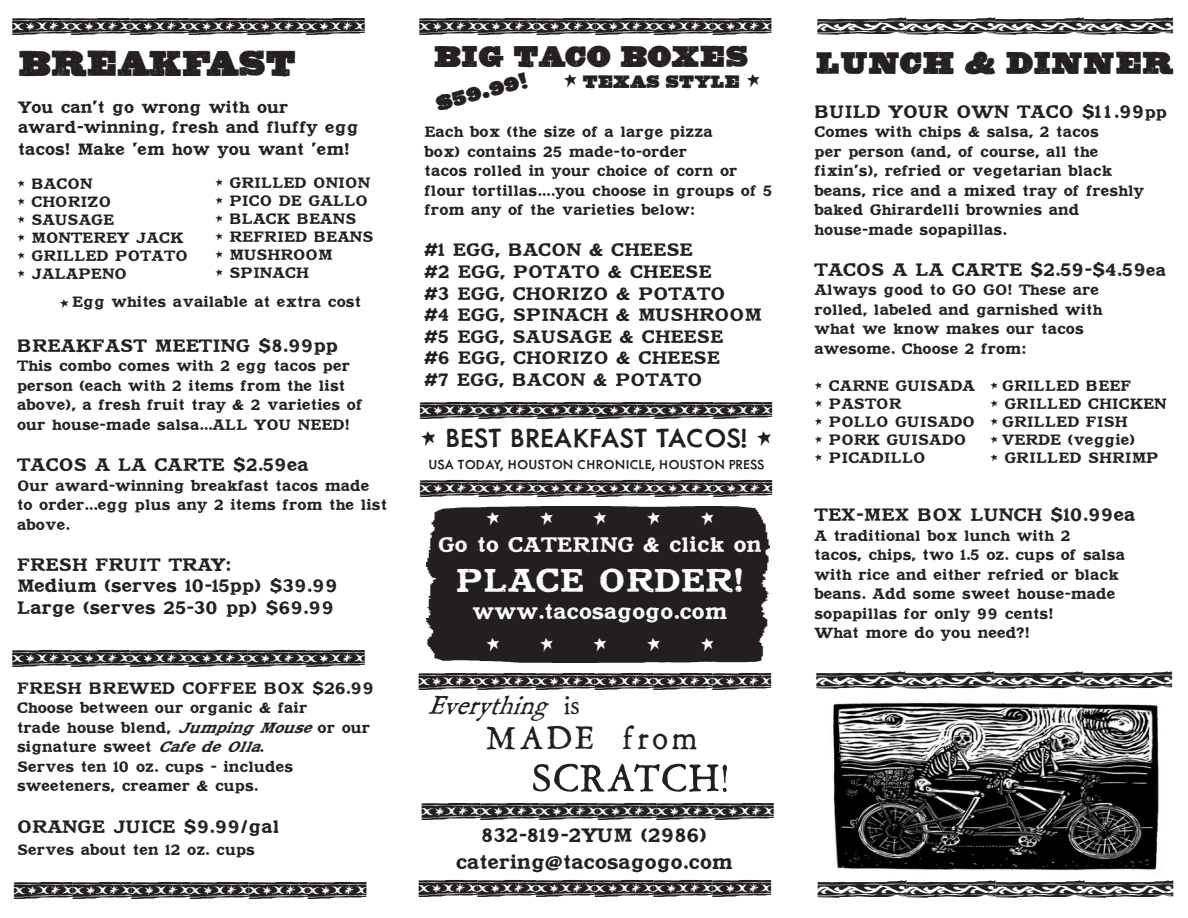
<style>
.page{position:relative;width:1188px;height:918px;background:#fff}
.page>*{position:absolute;margin:0;border:0;box-sizing:border-box;transform-origin:0 0}
.t1{font:54px "Grit Primer";letter-spacing:.035em;color:#231f20}
.t2{font:45px "Grit Primer";letter-spacing:.07em;color:#231f20}
.t3{font:italic 36px "Grit Primer";color:#231f20}
.t4{font:36px "BOJOPRINT";color:#231f20}
.t5{font:33px "RENAREGULAR";color:#fff}
.t6{font:31.5px "BOJOPRINT";color:#231f20}
.t7{font:500 30px "Metallophile Sp 8";color:#231f20}
.t8{font:30px "BOJOPRINT";color:#231f20}
.t9{font:27px "Turkey Sandwich";color:#fff}
.t10{font:25.5px "Fsornaments 1";color:#231f20}
.t11{font:21px "RENAREGULAR";color:#fff}
.t12{font:21px "BOJOPRINT";color:#231f20}
.t13{font:19.5px "RENAREGULAR";color:#231f20}
.t14{font:18px "RENAREGULAR";color:#231f20}
.t15{font:18px "BOJOPRINT";color:#231f20}
.t16{font:16.5px/19.8px "RENAREGULAR";color:#231f20}
.t17{font:15px/19.5px "RENAREGULAR";color:#231f20}
.t18{font:500 15px "Metallophile Sp 8";color:#231f20}
.s1{font-family:"Turkey Sandwich"}
.s2{font-family:"Turkey Sandwich";font-size:18px}
.s3{font-style:italic}
.s4{font-family:"Turkey Sandwich";font-size:27px}
.s5{font-family:"Turkey Sandwich";font-weight:400}
.s6{font-style:normal}
.s7{font-size:16.5px}
</style>
<div class="page">
<img style="left:830px;top:702px;width:330px;height:169px">
<div style="left:426px;top:506px;width:344px;height:157px;background:#231f20"></div>
<h3 class="t10" style="left:13px;top:16px;width:354px">▼▼▼▼▼▼</h3>
<p class="t4" style="left:20px;top:35px;width:279px">BREAKFAST</p>
<p class="t16" style="left:18px;top:98px;width:342px">You can't go wrong with our award-winning, fresh and fluffy egg</p>
<p class="t16" style="left:18px;top:139px;width:333px">tacos! Make 'em how you want 'em!</p>
<p class="t17" style="left:215px;top:173px;width:157px"><span class="s1">*</span> GRILLED ONION</p>
<p class="t17" style="left:215px;top:191px;width:154px"><span class="s1">*</span> PICO DE GALLO</p>
<p class="t17" style="left:215px;top:209px;width:143px"><span class="s1">*</span> BLACK BEANS</p>
<p class="t17" style="left:215px;top:227px;width:160px"><span class="s1">*</span> REFRIED BEANS</p>
<p class="t17" style="left:215px;top:245px;width:119px"><span class="s1">*</span> MUSHROOM</p>
<p class="t17" style="left:215px;top:263px;width:95px"><span class="s1">*</span> SPINACH</p>
<p class="t17" style="left:17px;top:174px;width:77px"><span class="s1">*</span> BACON</p>
<p class="t17" style="left:17px;top:192px;width:96px"><span class="s1">*</span> CHORIZO</p>
<p class="t17" style="left:17px;top:210px;width:99px"><span class="s1">*</span> SAUSAGE</p>
<p class="t17" style="left:17px;top:228px;width:168px"><span class="s1">*</span> MONTEREY JACK</p>
<p class="t17" style="left:17px;top:246px;width:172px"><span class="s1">*</span> GRILLED POTATO</p>
<p class="t17" style="left:17px;top:264px;width:111px"><span class="s1">*</span> JALAPENO</p>
<p class="t17" style="left:59px;top:292px;width:303px"><span class="s2">*</span> Egg whites available at extra cost</p>
<p class="t14" style="left:17px;top:335px;width:323px">BREAKFAST MEETING $8.99pp</p>
<p class="t17" style="left:17px;top:356px;width:347px">This combo comes with 2 egg tacos per person (each with 2 items from the list above), a fresh fruit tray &amp; 2 varieties of our house-made salsa...ALL YOU NEED!</p>
<p class="t14" style="left:17px;top:454px;width:293px">TACOS A LA CARTE $2.59ea</p>
<p class="t17" style="left:17px;top:475px;width:372px">Our award-winning breakfast tacos made to order...egg plus any 2 items from the list above.</p>
<p class="t14" style="left:17px;top:553px;width:215px">FRESH FRUIT TRAY:</p>
<p class="t14" style="left:17px;top:575px;width:322px">Medium (serves 10-15pp) $39.99</p>
<p class="t14" style="left:17px;top:597px;width:319px">Large (serves 25-30 pp) $69.99</p>
<h3 class="t10" style="left:13px;top:647px;width:354px">▼▼▼▼▼▼</h3>
<p class="t16" style="left:17px;top:678px;width:359px">FRESH BREWED COFFEE BOX $26.99</p>
<p class="t17" style="left:17px;top:698px;width:355px">Choose between our organic &amp; fair<br>trade house blend, <span class="s3">JumpingMouse</span>or our signature sweet <span class="s3">CafedeOlla</span>.<br>Serves ten 10 oz. cups - includes sweeteners, creamer &amp; cups.</p>
<p class="t14" style="left:17px;top:815px;width:264px">ORANGE JUICE $9.99/gal</p>
<p class="t17" style="left:17px;top:840px;width:240px">Serves about ten 12 oz. cups</p>
<h3 class="t10" style="left:14px;top:880px;width:354px">▼▼▼▼▼▼</h3>
<h3 class="t10" style="left:419px;top:16px;width:354px">▼▼▼▼▼▼</h3>
<p class="t8" style="left:435px;top:33px;width:316px">BIG TACO BOXES</p>
<p class="t15" style="left:563px;top:68px;width:198px"><span class="s4">*</span> TEXAS STYLE <span class="s4">*</span></p>
<p class="t17" style="left:424px;top:122px;width:349px">Each box (the size of a large pizza<br>box) contains 25 made-to-order<br>tacos rolled in your choice of corn or flour tortillas....you choose in groups of 5 from any of the varieties below:</p>
<p class="t14" style="left:424px;top:239px;width:270px">#1 EGG, BACON &amp; CHEESE</p>
<p class="t14" style="left:424px;top:261px;width:289px">#2 EGG, POTATO &amp; CHEESE</p>
<p class="t14" style="left:424px;top:282px;width:303px">#3 EGG, CHORIZO &amp; POTATO</p>
<p class="t14" style="left:424px;top:304px;width:339px">#4 EGG, SPINACH &amp; MUSHROOM</p>
<p class="t14" style="left:424px;top:326px;width:300px">#5 EGG, SAUSAGE &amp; CHEESE</p>
<p class="t14" style="left:424px;top:347px;width:297px">#6 EGG, CHORIZO &amp; CHEESE</p>
<p class="t14" style="left:424px;top:369px;width:280px">#7 EGG, BACON &amp; POTATO</p>
<p class="t12" style="left:432px;top:88px;width:95px;rotate:-15deg">$59.99!</p>
<h3 class="t10" style="left:420px;top:399px;width:354px">▼▼▼▼▼▼</h3>
<p class="t7" style="left:421px;top:420px;width:353px"><span class="s5">*</span> BEST BREAKFAST TACOS! <span class="s5">*</span></p>
<p class="t18" style="left:429px;top:456px;width:337px">USA TODAY, HOUSTON CHRONICLE, HOUSTON PRESS</p>
<h3 class="t10" style="left:420px;top:478px;width:354px">▼▼▼▼▼▼</h3>
<p class="t9" style="left:486px;top:507px;width:69px">* *</p>
<p class="t9" style="left:593px;top:507px;width:69px">* *</p>
<p class="t9" style="left:700px;top:507px;width:16px">*</p>
<p class="t11" style="left:438px;top:532px;width:325px">Go to CATERING &amp; click on</p>
<p class="t5" style="left:456px;top:560px;width:290px">PLACE ORDER!</p>
<p class="t11" style="left:473px;top:599px;width:256px">www.tacosagogo.com</p>
<p class="t9" style="left:486px;top:633px;width:69px">* *</p>
<p class="t9" style="left:593px;top:633px;width:69px">* *</p>
<p class="t9" style="left:700px;top:633px;width:16px">*</p>
<h3 class="t10" style="left:419px;top:670px;width:354px">▼▼▼▼▼▼</h3>
<p class="t3" style="left:429px;top:681px;width:153px">Everything <span class="s6">i s</span></p>
<p class="t2" style="left:488px;top:708px;width:212px">MADE from</p>
<p class="t1" style="left:533px;top:742px;width:198px">SCRATCH!</p>
<h3 class="t10" style="left:422px;top:800px;width:354px">▼▼▼▼▼▼</h3>
<p class="t13" style="left:481px;top:824px;width:227px">832-819-2YUM (2986)</p>
<h3 class="t10" style="left:419px;top:877px;width:354px">▼▼▼▼▼▼</h3>
<p class="t13" style="left:456px;top:851px;width:279px">catering@tacosagogo.com</p>
<p class="t6" style="left:817px;top:38px;width:358px">LUNCH &amp; DINNER</p>
<p class="t14" style="left:814px;top:101px;width:354px">BUILD YOUR OWN TACO $1 1 .99<span class="s7">pp</span></p>
<p class="t17" style="left:814px;top:122px;width:331px">Comes with chips &amp; salsa, 2 tacos<br>per person (and, of course, all the fixin's), refried or vegetarian black beans, rice and a mixed tray of freshly baked Ghirardelli brownies and house-made sopapillas.</p>
<p class="t14" style="left:814px;top:259px;width:353px">TACOS A LA CARTE $2.59-$4.59<span class="s7">ea</span></p>
<p class="t17" style="left:814px;top:280px;width:290px">Always good to GO GO! These are rolled, labeled and garnished with what we know makes our tacos</p>
<p class="t17" style="left:814px;top:339px;width:213px">awesome. Choose 2 from:</p>
<p class="t17" style="left:814px;top:376px;width:319px"><span class="s1">*</span> CARNE GUISADA <span class="s1">*</span> GRILLED BEEF</p>
<p class="t17" style="left:814px;top:394px;width:89px"><span class="s1">*</span> PASTOR</p>
<p class="t17" style="left:990px;top:394px;width:178px"><span class="s1">*</span> GRILLED CHICKEN</p>
<p class="t17" style="left:814px;top:412px;width:315px"><span class="s1">*</span> POLLO GUISADO <span class="s1">*</span> GRILLED FISH</p>
<p class="t17" style="left:814px;top:430px;width:153px"><span class="s1">*</span> PORK GUISADO</p>
<p class="t17" style="left:990px;top:430px;width:147px"><span class="s1">*</span> VERDE (veggie)</p>
<p class="t17" style="left:814px;top:448px;width:113px"><span class="s1">*</span> PICADILLO</p>
<p class="t17" style="left:990px;top:448px;width:170px"><span class="s1">*</span> GRILLED SHRIMP</p>
<p class="t14" style="left:814px;top:504px;width:322px">TEX-MEX BOX LUNCH $10.99ea</p>
<p class="t17" style="left:814px;top:526px;width:312px">A traditional box lunch with 2<br>tacos, chips, two 1.5 oz. cups of salsa with rice and either refried or black beans. Add some sweet house-made sopapillas for only 99 cents!<br>What more do you need?!</p>
</div>
